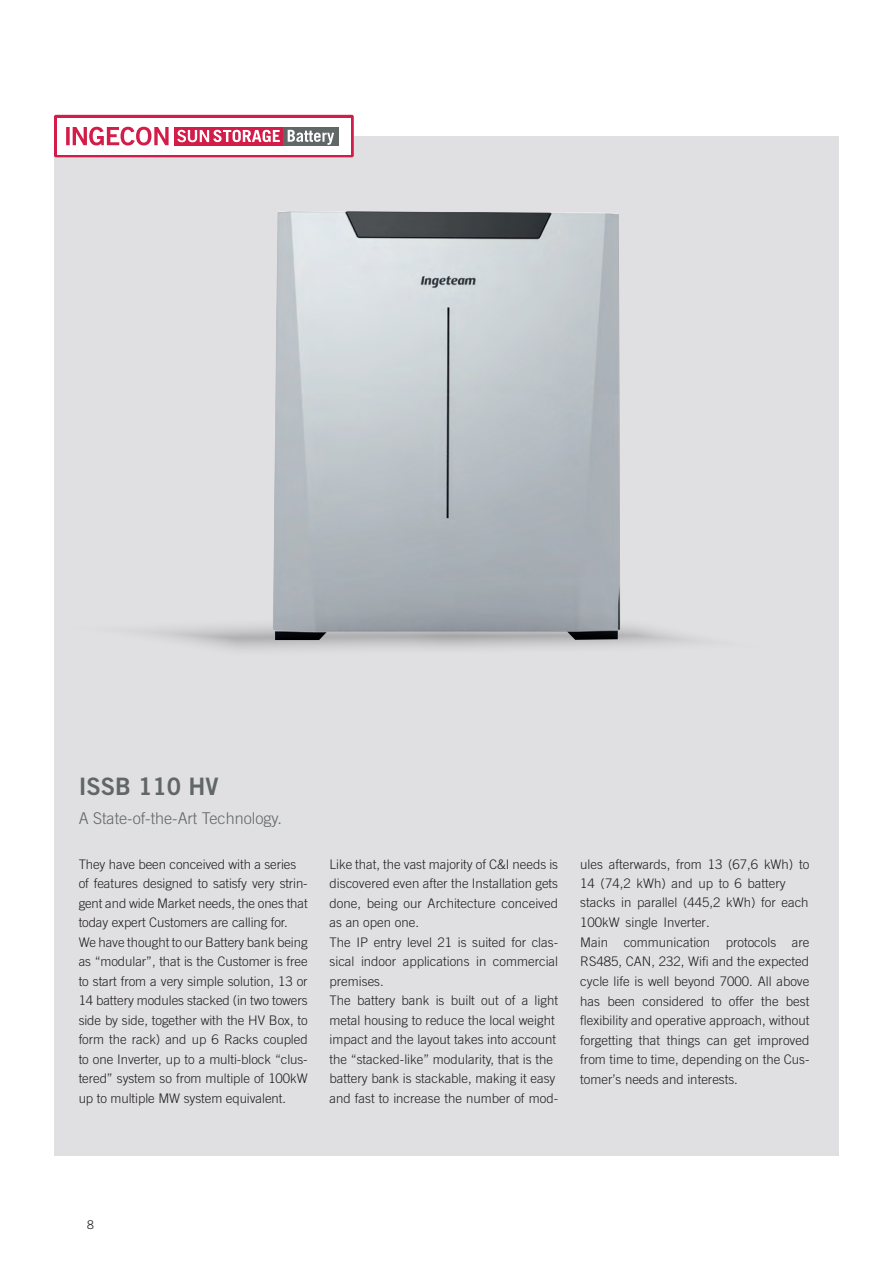
<style>
.page{position:relative;width:893px;height:1263px;background:#fff}
.page>*{position:absolute;margin:0;border:0;box-sizing:border-box;transform-origin:0 0}
.ParaStyle12_Leading{font:24px "Trade Gothic LT Std Bd 2";color:#616666}
.ParaStyle12_Leading-2{font:300 16.2px "Trade Gothic LT Std";color:#616666}
.ParaStyle14_Leading{font:300 13.2px/19.5px "Trade Gothic LT Std";color:#231f20;text-align:justify}
.ParaStyle12_Leading-3{font:300 12px "Trade Gothic LT Std";color:#231f20}
</style>
<div class="page">
<div style="left:54px;top:136px;width:785px;height:1019px;background:#e0e0e2"></div>
<svg style="left:54px;top:115px;width:300px;height:42px;background:#da4166"></svg>
<div style="left:57px;top:118px;width:293px;height:36px;background:#fff"></div>
<div style="left:175px;top:127px;width:109px;height:18px;background:#d31c49"></div>
<svg style="left:66px;top:127px;width:103px;height:18px"></svg>
<div style="left:284px;top:127px;width:55px;height:18px;background:#616666"></div>
<svg style="left:288px;top:130px;width:46px;height:15px"></svg>
<svg style="left:177px;top:130px;width:103px;height:12px"></svg>
<svg style="left:147px;top:619px;width:547px;height:30px"></svg>
<img style="left:273px;top:211px;width:347px;height:429px">
<p class="ParaStyle12_Leading" style="left:79px;top:771px;width:141px">ISSB 110 HV</p>
<p class="ParaStyle12_Leading-2" style="left:79px;top:809px;width:205px">A State-of-the-Art Technology.</p>
<p class="ParaStyle14_Leading" style="left:79px;top:854px;width:219px">They have been conceived with a series</p>
<p class="ParaStyle14_Leading" style="left:79px;top:874px;width:231px">of features designed to satisfy very strin&shy;gent and wide Market needs, the ones that today expert Customers are calling for.</p>
<p class="ParaStyle14_Leading" style="left:79px;top:932px;width:231px">We have thought to our Battery bank being as “modular”, that is the Customer is free to start from a very simple solution, 13 or 14 battery modules stacked (in two towers side by side, together with the HV Box, to form the rack) and up 6 Racks coupled to one Inverter, up to a multi-block “clus&shy;tered” system so from multiple of 100kW up to multiple MW system equivalent.</p>
<p class="ParaStyle14_Leading" style="left:330px;top:854px;width:230px">Like that, the vast majority of C&amp;I needs is discovered even after the Installation gets done, being our Architecture conceived as an open one.</p>
<p class="ParaStyle14_Leading" style="left:330px;top:932px;width:230px">The IP entry level 21 is suited for clas&shy;sical indoor applications in commercial premises.</p>
<p class="ParaStyle14_Leading" style="left:330px;top:990px;width:230px">The battery bank is built out of a light metal housing to reduce the local weight</p>
<p class="ParaStyle14_Leading" style="left:330px;top:1029px;width:228px">impact and the layout takes into account</p>
<p class="ParaStyle14_Leading" style="left:330px;top:1049px;width:225px">the “stacked-like” modularity, that is the</p>
<p class="ParaStyle14_Leading" style="left:330px;top:1068px;width:227px">battery bank is stackable, making it easy</p>
<p class="ParaStyle14_Leading" style="left:330px;top:1088px;width:230px">and fast to increase the number of mod-</p>
<p class="ParaStyle14_Leading" style="left:580px;top:855px;width:231px;text-align:left">ules afterwards, from 13 (67,6 kWh) to 14 (74,2 kWh) and up to 6 battery stacks in parallel (445,2 kWh) for each 100kW single Inverter.<br>Main communication protocols are</p>
<p class="ParaStyle14_Leading" style="left:580px;top:951px;width:231px">RS485, CAN, 232, Wifi and the expected cycle life is well beyond 7000. All above has been considered to offer the best flexibility and operative approach, without forgetting that things can get improved from time to time, depending on the Cus&shy;tomer’s needs and interests.</p>
<p class="ParaStyle12_Leading-3" style="left:87px;top:1217px;width:8px">8</p>
</div>
